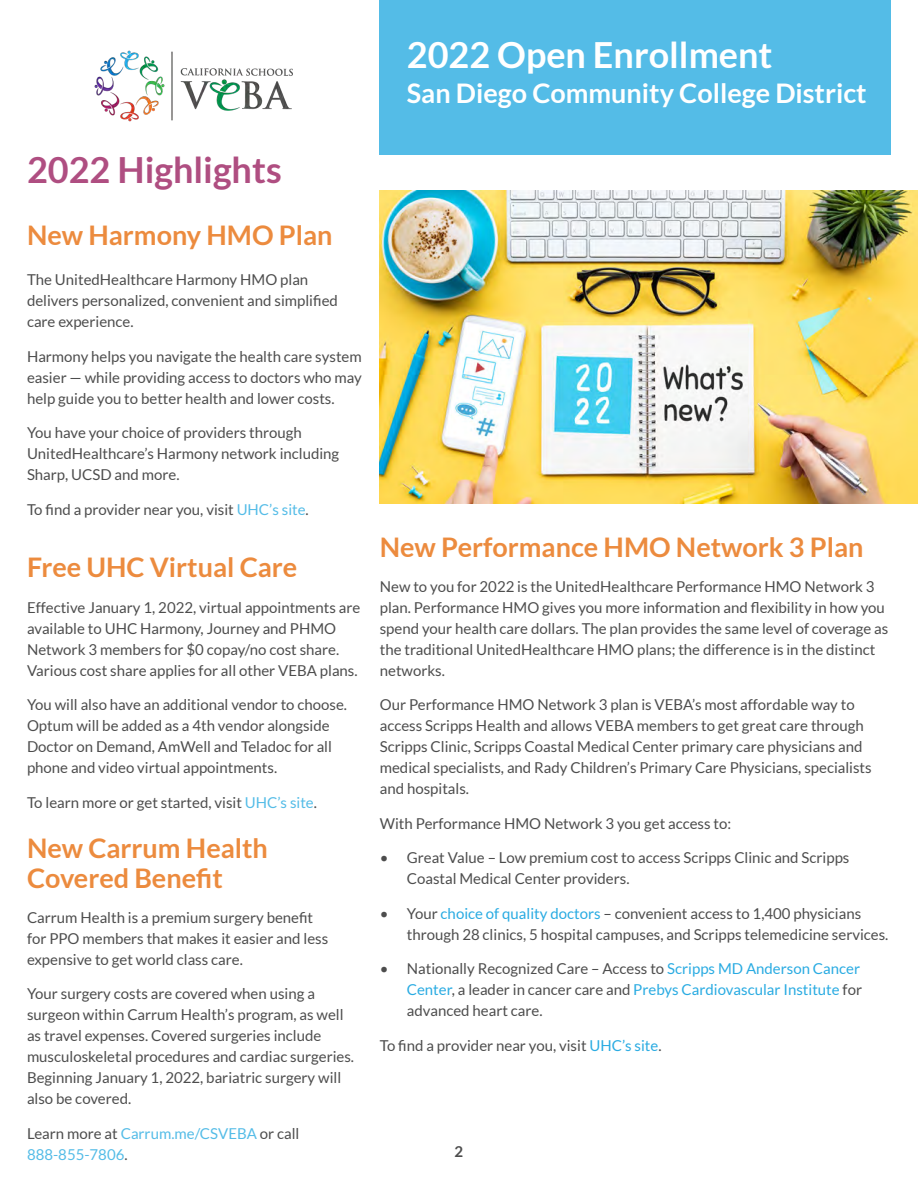
<style>
.page{position:relative;width:918px;height:1188px;background:#fff}
.page>*{position:absolute;margin:0;border:0;box-sizing:border-box;transform-origin:0 0}
.t1{font:700 36px "Lato";color:#fff}
.OE_Page_Header__H1{font:700 36px "Lato";color:#af4e81}
.OE_Paragraph_Header{font:700 27px/30px "Lato";color:#ec8b3e}
.t2{font:700 27px "Lato";color:#fff}
.OE_Body_Copy{font:15px/21px "Lato";color:#4d4d4d}
.OE_Body_Copy-2{font:15px/21px "Lato";color:#54bce7}
.t3{font:700 15px "Lato";color:#4d4d4d}
.s1{color:#54bce7}
.s2{color:#4d4d4d}
.s3{color:#29abe2}
</style>
<div class="page">
<img style="left:380px;top:190px;width:538px;height:313px">
<div style="left:380px;top:0;width:511px;height:154px;background:#54bce7"></div>
<img style="left:94px;top:50px;width:199px;height:72px">
<h1 class="t1" style="left:407px;top:34px;width:367px">2022 Open Enrollment</h1>
<h2 class="t2" style="left:407px;top:78px;width:461px">San Diego Community College District</h2>
<p class="OE_Page_Header__H1" style="left:27px;top:149px;width:256px">2022 Highlights</p>
<p class="OE_Paragraph_Header" style="left:27px;top:220px;width:307px">New Harmony HMO Plan</p>
<p class="OE_Body_Copy" style="left:27px;top:269px;width:312px">The UnitedHealthcare Harmony HMO plan delivers personalized, convenient and simplified care experience.</p>
<p class="OE_Body_Copy" style="left:27px;top:346px;width:336px;text-align:justify">Harmony helps you navigate the health care system easier — while providing access to doctors who may help guide you to better health and lower costs.</p>
<p class="OE_Body_Copy" style="left:27px;top:422px;width:314px">You have your choice of providers through<br>UnitedHealthcare’s Harmony network including<br>Sharp, UCSD and more.</p>
<p class="OE_Body_Copy" style="left:27px;top:499px;width:283px">To find a provider near you, visit <span class="s1">UHC’s site</span>.</p>
<p class="OE_Paragraph_Header" style="left:27px;top:552px;width:272px">Free UHC Virtual Care</p>
<p class="OE_Body_Copy" style="left:27px;top:597px;width:335px">Effective January 1, 2022, virtual appointments are available to UHC Harmony, Journey and PHMO Network 3 members for $0 copay/no cost share.<br>Various cost share applies for all other VEBA plans.</p>
<p class="OE_Body_Copy" style="left:27px;top:694px;width:322px">You will also have an additional vendor to choose.<br>Optum will be added as a 4th vendor alongside Doctor on Demand, AmWell and Teladoc for all phone and video virtual appointments.</p>
<p class="OE_Body_Copy" style="left:27px;top:792px;width:292px">To learn more or get started, visit <span class="s1">UHC’s site</span>.</p>
<p class="OE_Paragraph_Header" style="left:27px;top:833px;width:242px">New Carrum Health<br>Covered Benefit</p>
<p class="OE_Body_Copy" style="left:27px;top:907px;width:303px">Carrum Health is a premium surgery benefit for PPO members that makes it easier and less expensive to get world class care.</p>
<p class="OE_Body_Copy" style="left:27px;top:983px;width:329px">Your surgery costs are covered when using a surgeon within Carrum Health’s program, as well as travel expenses. Covered surgeries include musculoskeletal procedures and cardiac surgeries.<br>Beginning January 1, 2022, bariatric surgery will also be covered.</p>
<p class="OE_Body_Copy-2" style="left:27px;top:1123px;width:274px"><span class="s2">Learn more at</span> Carrum.me/CSVEBA <span class="s2">or call<br></span>888-855-7806<span class="s2">.</span></p>
<p class="OE_Paragraph_Header" style="left:380px;top:532px;width:485px">New Performance HMO Network 3 Plan</p>
<p class="OE_Body_Copy" style="left:380px;top:576px;width:510px">New to you for 2022 is the UnitedHealthcare Performance HMO Network 3 plan. Performance HMO gives you more information and flexibility in how you spend your health care dollars. The plan provides the same level of coverage as the traditional UnitedHealthcare HMO plans; the difference is in the distinct networks.</p>
<p class="OE_Body_Copy" style="left:380px;top:694px;width:493px">Our Performance HMO Network 3 plan is VEBA’s most affordable way to access Scripps Health and allows VEBA members to get great care through Scripps Clinic, Scripps Coastal Medical Center primary care physicians and medical specialists, and Rady Children’s Primary Care Physicians, specialists and hospitals.</p>
<p class="OE_Body_Copy" style="left:380px;top:813px;width:353px">With Performance HMO Network 3 you get access to:</p>
<p class="OE_Body_Copy" style="left:407px;top:847px;width:444px;text-indent:-27px">• Great Value – Low premium cost to access Scripps Clinic and Scripps<br>Coastal Medical Center providers.</p>
<p class="OE_Body_Copy" style="left:407px;top:903px;width:483px;text-indent:-27px">• Your <span class="s3">choice of quality doctors</span> – convenient access to 1,400 physicians through 28 clinics, 5 hospital campuses, and Scripps telemedicine services.</p>
<p class="OE_Body_Copy" style="left:407px;top:958px;width:457px;text-indent:-27px">• Nationally Recognized Care – Access to <span class="s3">Scripps MD Anderson Cancer<br>Center</span>, a leader in cancer care and <span class="s3">Prebys Cardiovascular Institute</span> for advanced heart care.</p>
<p class="OE_Body_Copy" style="left:380px;top:1035px;width:283px">To find a provider near you, visit <span class="s3">UHC’s site</span>.</p>
<p class="t3" style="left:455px;top:1143px;width:10px">2</p>
</div>
